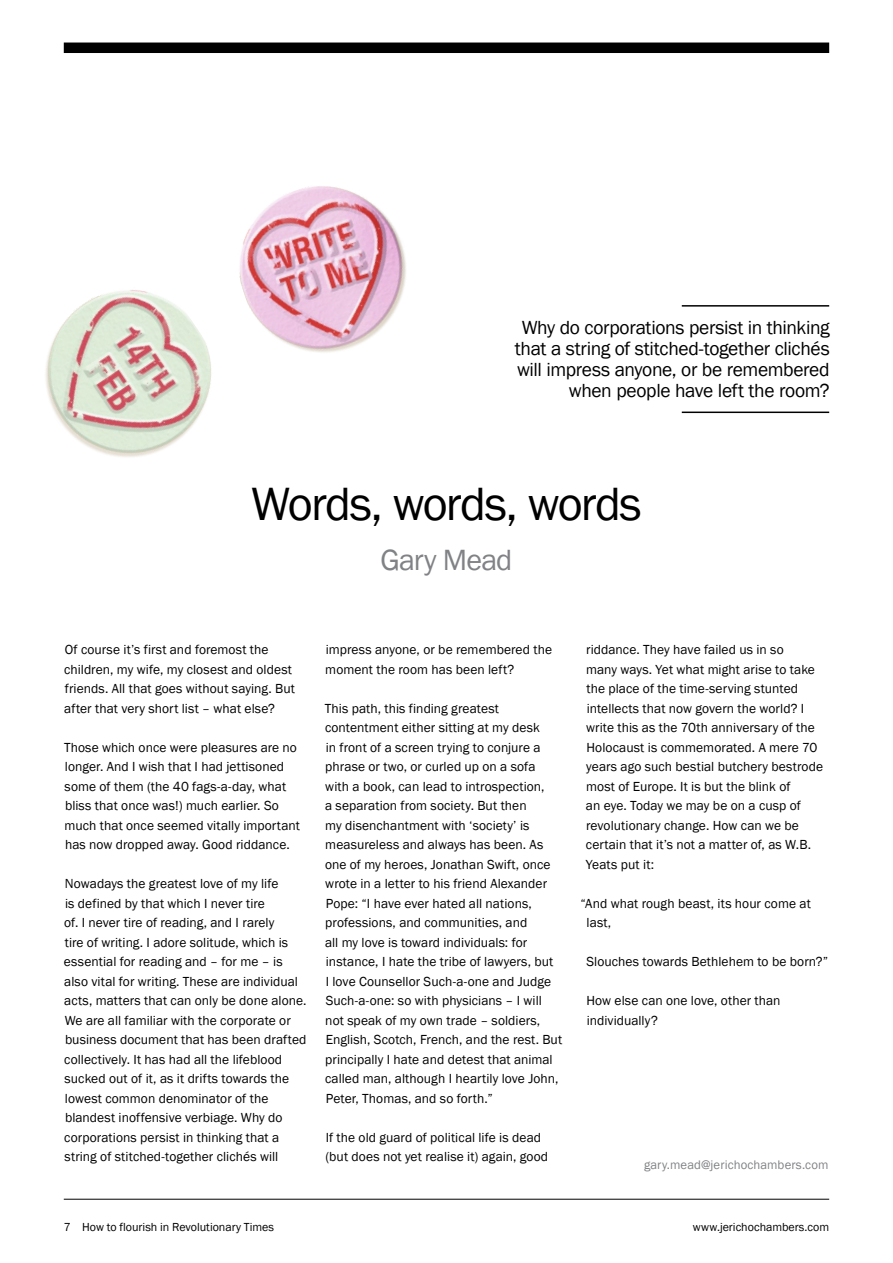
<style>
.page{position:relative;width:893px;height:1263px;background:#fff}
.page>*{position:absolute;margin:0;border:0;box-sizing:border-box;transform-origin:0 0}
.t1{font:48px "Franklin Gothic";letter-spacing:-.035em;color:#000}
.t2{font:30.15px "Franklin Gothic";letter-spacing:-.025em;color:#808285}
.t3{font:19.5px/21px "Franklin Gothic";letter-spacing:-.02em;color:#000;text-align:right}
.t4{font:13.5px/19.5px "Franklin Gothic";letter-spacing:.005em;color:#000}
.t5{font:12.75px "Franklin Gothic";letter-spacing:.005em;color:#808285}
.t6{font:12px "Franklin Gothic";color:#000}
</style>
<div class="page">
<hr style="left:64px;top:1199px;width:765px;height:1px;background:#000">
<div style="left:64px;top:43px;width:765px;height:10px;background:#000"></div>
<hr style="left:682px;top:305px;width:147px;height:2px;background:#000">
<hr style="left:682px;top:412px;width:147px;height:1px;background:#000">
<img style="left:240px;top:186px;width:166px;height:166px">
<img style="left:45px;top:259px;width:199px;height:198px">
<h3 class="t3" style="left:515px;top:317px;width:316px">Why do corporations persist in thinking that a string of stitched-together clichés will impress anyone, or be remembered when people have left the room?</h3>
<h1 class="t1" style="left:251px;top:474px;width:392px">Words, words, words</h1>
<h2 class="t2" style="left:380px;top:541px;width:134px">Gary Mead</h2>
<p class="t4" style="left:64px;top:640px;width:232px">Of course it’s first and foremost the children, my wife, my closest and oldest friends. All that goes without saying. But after that very short list – what else?</p>
<p class="t4" style="left:64px;top:738px;width:237px">Those which once were pleasures are no longer. And I wish that I had jettisoned some of them (the 40 fags-a-day, what bliss that once was!) much earlier. So much that once seemed vitally important has now dropped away. Good riddance.</p>
<p class="t4" style="left:64px;top:874px;width:244px">Nowadays the greatest love of my life<br>is defined by that which I never tire<br>of. I never tire of reading, and I rarely<br>tire of writing. I adore solitude, which is essential for reading and – for me – is also vital for writing. These are individual acts, matters that can only be done alone.<br>We are all familiar with the corporate or business document that has been drafted collectively. It has had all the lifeblood sucked out of it, as it drifts towards the lowest common denominator of the blandest inoffensive verbiage. Why do corporations persist in thinking that a string of stitched-together clichés will</p>
<p class="t4" style="left:325px;top:640px;width:228px">impress anyone, or be remembered the moment the room has been left?</p>
<p class="t4" style="left:325px;top:699px;width:239px">This path, this finding greatest contentment either sitting at my desk<br>in front of a screen trying to conjure a phrase or two, or curled up on a sofa with a book, can lead to introspection,<br>a separation from society. But then<br>my disenchantment with ‘society’ is measureless and always has been. As one of my heroes, Jonathan Swift, once wrote in a letter to his friend Alexander Pope: “I have ever hated all nations, professions, and communities, and<br>all my love is toward individuals: for instance, I hate the tribe of lawyers, but<br>I love Counsellor Such-a-one and Judge Such-a-one: so with physicians – I will not speak of my own trade – soldiers, English, Scotch, French, and the rest. But principally I hate and detest that animal called man, although I heartily love John, Peter, Thomas, and so forth.”</p>
<p class="t4" style="left:325px;top:1128px;width:224px">If the old guard of political life is dead (but does not yet realise it) again, good</p>
<p class="t4" style="left:586px;top:640px;width:239px">riddance. They have failed us in so<br>many ways. Yet what might arise to take the place of the time-serving stunted intellects that now govern the world? I write this as the 70th anniversary of the Holocaust is commemorated. A mere 70 years ago such bestial butchery bestrode most of Europe. It is but the blink of<br>an eye. Today we may be on a cusp of revolutionary change. How can we be certain that it’s not a matter of, as W.B.<br>Yeats put it:</p>
<p class="t4" style="left:587px;top:894px;width:226px;text-indent:-6px">“And what rough beast, its hour come at last,</p>
<p class="t4" style="left:586px;top:952px;width:243px">Slouches towards Bethlehem to be born?”</p>
<p class="t4" style="left:586px;top:991px;width:196px">How else can one love, other than individually?</p>
<p class="t5" style="left:644px;top:1156px;width:186px">gary.mead@jerichochambers.com</p>
<p class="t6" style="left:64px;top:1220px;width:212px">7 How to flourish in Revolutionary Times</p>
<p class="t6" style="left:693px;top:1220px;width:138px">www.jerichochambers.com</p>
</div>
